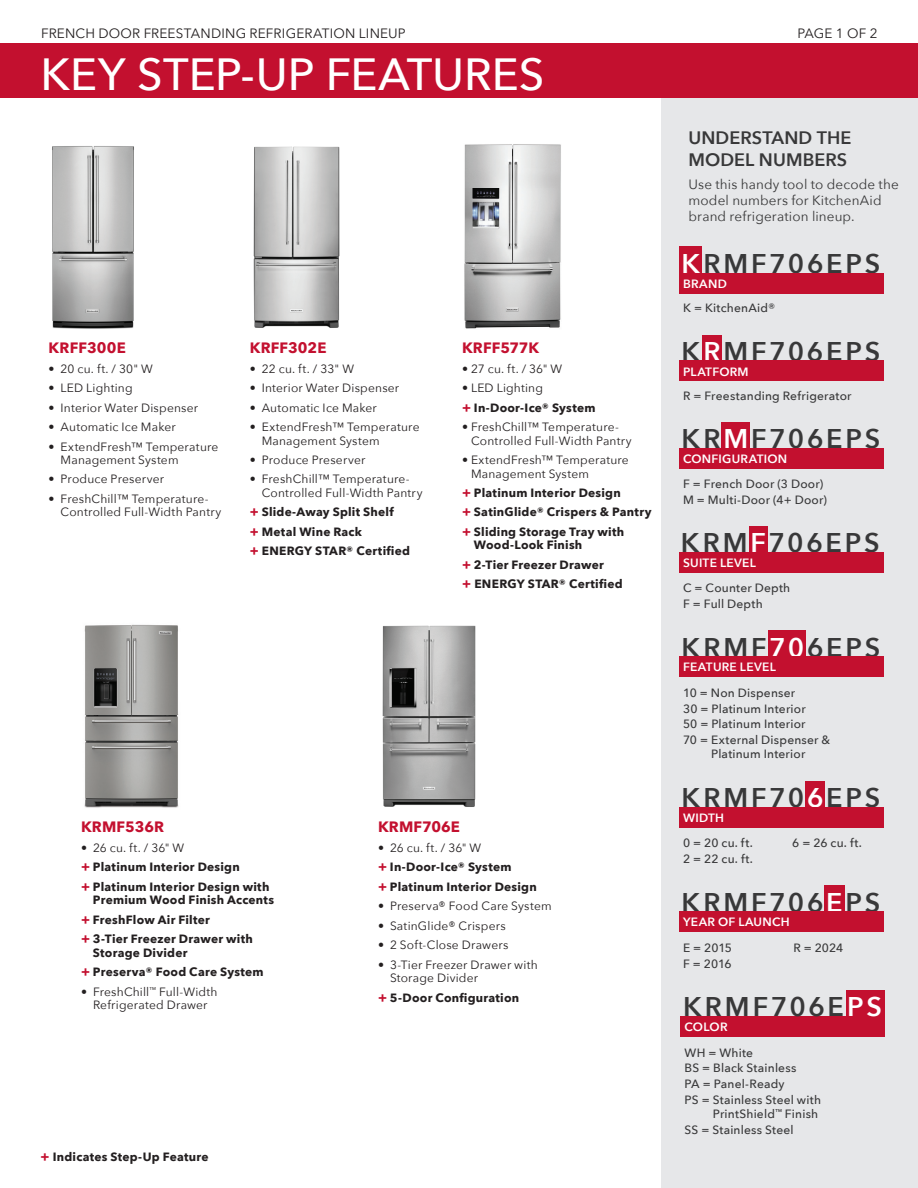
<style>
.page{position:relative;width:918px;height:1188px;background:#fff}
.page>*{position:absolute;margin:0;border:0;box-sizing:border-box;transform-origin:0 0}
.t1{font:500 45px "Avenir Next";color:#fff}
.t2{font:600 27px "Avenir Next";letter-spacing:.105em;color:#383839}
.t3{font:600 18px/21.6px "Avenir Next";letter-spacing:.005em;color:#383839}
.t4{font:700 15px "Avenir Next";letter-spacing:.01em;color:#c3102f}
.t5{font:700 15px "Avenir Next";letter-spacing:-.01em;color:#c3102f}
.t6{font:13.5px/16.2px "Avenir Next";letter-spacing:.01em;color:#383839}
.t7{font:13.5px "Avenir Next";letter-spacing:.015em;color:#231f20}
.t8{font:12px/13.5px "Avenir Next";letter-spacing:.015em;color:#231f20}
.t9{font:700 12px/19.5px "Avenir Next";letter-spacing:.02em;color:#231f20}
.t10{font:500 12px/15.8px "Avenir Next";letter-spacing:.015em;color:#383839}
.t11{font:600 12px "Avenir Next";letter-spacing:.02em;color:#fff}
.t12{font:500 12px/15.8px "Avenir Next";letter-spacing:-.015em;color:#383839}
.s1{font-size:13.5px;color:#c3102f}
.s2{font-weight:400}
.s3{color:#fff}
</style>
<div class="page">
<img style="left:52px;top:146px;width:82px;height:183px">
<img style="left:253px;top:146px;width:87px;height:182px">
<img style="left:84px;top:624px;width:95px;height:184px">
<img style="left:464px;top:144px;width:97px;height:185px">
<div style="left:662px;top:96px;width:256px;height:1092px;background:#e6e7e9"></div>
<div style="left:0;top:44px;width:918px;height:54px;background:#c3102f"></div>
<img style="left:28px;top:43px;width:531px;height:1px">
<img style="left:382px;top:625px;width:94px;height:182px">
<div style="left:679px;top:246px;width:23px;height:27px;background:#c3102f"></div>
<div style="left:679px;top:273px;width:204px;height:21px;background:#c3102f"></div>
<div style="left:722px;top:422px;width:28px;height:27px;background:#c3102f"></div>
<div style="left:679px;top:449px;width:204px;height:20px;background:#c3102f"></div>
<div style="left:702px;top:335px;width:19px;height:27px;background:#c3102f"></div>
<div style="left:679px;top:361px;width:204px;height:20px;background:#c3102f"></div>
<div style="left:768px;top:630px;width:37px;height:27px;background:#c3102f"></div>
<div style="left:679px;top:657px;width:204px;height:20px;background:#c3102f"></div>
<div style="left:805px;top:781px;width:20px;height:27px;background:#c3102f"></div>
<div style="left:679px;top:807px;width:204px;height:20px;background:#c3102f"></div>
<div style="left:749px;top:526px;width:19px;height:27px;background:#c3102f"></div>
<div style="left:679px;top:552px;width:204px;height:20px;background:#c3102f"></div>
<div style="left:824px;top:885px;width:21px;height:27px;background:#c3102f"></div>
<div style="left:679px;top:912px;width:204px;height:20px;background:#c3102f"></div>
<div style="left:846px;top:990px;width:39px;height:27px;background:#c3102f"></div>
<div style="left:681px;top:1017px;width:204px;height:20px;background:#c3102f"></div>
<p class="t7" style="left:41px;top:21px;width:366px">FRENCH DOOR FREESTANDING REFRIGERATION LINEUP</p>
<h1 class="t1" style="left:40px;top:36px;width:505px">KEY STEP-UP FEATURES</h1>
<p class="t4" style="left:49px;top:334px;width:79px">KRFF300E</p>
<p class="t8" style="left:49px;top:361px;width:106px">• 20 cu. ft. / 30" W</p>
<p class="t8" style="left:49px;top:381px;width:86px">• LED Lighting</p>
<p class="t8" style="left:49px;top:400px;width:151px">• Interior Water Dispenser</p>
<p class="t8" style="left:49px;top:420px;width:129px">• Automatic Ice Maker</p>
<p class="t8" style="left:61px;top:439px;width:159px;text-indent:-12px">• ExtendFresh™ Temperature<br>Management System</p>
<p class="t8" style="left:49px;top:472px;width:117px">• Produce Preserver</p>
<p class="t8" style="left:61px;top:491px;width:162px;text-indent:-12px">• FreshChill™ Temperature-<br>Controlled Full-Width Pantry</p>
<p class="t4" style="left:250px;top:334px;width:78px">KRFF302E</p>
<p class="t8" style="left:250px;top:361px;width:106px">• 22 cu. ft. / 33" W</p>
<p class="t8" style="left:250px;top:381px;width:151px">• Interior Water Dispenser</p>
<p class="t8" style="left:250px;top:400px;width:129px">• Automatic Ice Maker</p>
<p class="t8" style="left:262px;top:420px;width:159px;text-indent:-12px">• ExtendFresh™ Temperature<br>Management System</p>
<p class="t8" style="left:250px;top:453px;width:117px">• Produce Preserver</p>
<p class="t8" style="left:262px;top:472px;width:162px;text-indent:-12px">• FreshChill™ Temperature-<br>Controlled Full-Width Pantry</p>
<p class="t9" style="left:250px;top:502px;width:162px"><span class="s1">+</span> Slide-Away Split Shelf<br><span class="s1">+</span> Metal Wine Rack<br><span class="s1">+</span> ENERGY STAR® Certified</p>
<p class="t5" style="left:462px;top:334px;width:79px">KRFF577K</p>
<p class="t8" style="left:462px;top:361px;width:102px">• 27 cu. ft. / 36" W</p>
<p class="t9" style="left:462px;top:378px;width:135px"><span class="s2">• LED Lighting<br></span><span class="s1">+</span> In-Door-Ice® System</p>
<p class="t8" style="left:471px;top:420px;width:162px;text-indent:-9px">• FreshChill™ Temperature-<br>Controlled Full-Width Pantry</p>
<p class="t8" style="left:471px;top:453px;width:159px;text-indent:-9px">• ExtendFresh™ Temperature<br>Management System</p>
<p class="t9" style="left:462px;top:483px;width:191px"><span class="s1">+</span> Platinum Interior Design<br><span class="s1">+</span> SatinGlide® Crispers &amp; Pantry <span class="s1">+</span> Sliding Storage Tray with</p>
<p class="t9" style="left:462px;top:535px;width:162px;text-indent:12px">Wood-Look Finish<br><span class="s1">+</span> 2-Tier Freezer Drawer<br><span class="s1">+</span> ENERGY STAR® Certified</p>
<p class="t4" style="left:81px;top:814px;width:85px">KRMF536R</p>
<p class="t9" style="left:81px;top:838px;width:190px"><span class="s2">• 26 cu. ft. / 36" W<br></span><span class="s1">+</span> Platinum Interior Design<br><span class="s1">+</span> Platinum Interior Design with</p>
<p class="t9" style="left:81px;top:890px;width:195px;text-indent:12px">Premium Wood Finish Accents <span class="s1">+</span> FreshFlow Air Filter<br><span class="s1">+</span> 3-Tier Freezer Drawer with</p>
<p class="t9" style="left:81px;top:943px;width:184px;text-indent:12px">Storage Divider<br><span class="s1">+</span> Preserva® Food Care System</p>
<p class="t8" style="left:81px;top:984px;width:138px;text-align:center">• FreshChill<sup>™</sup> Full-Width<br>Refrigerated Drawer</p>
<p class="t9" style="left:40px;top:1147px;width:170px"><span class="s1">+</span> Indicates Step-Up Feature</p>
<p class="t4" style="left:378px;top:814px;width:84px">KRMF706E</p>
<p class="t9" style="left:378px;top:838px;width:160px"><span class="s2">• 26 cu. ft. / 36" W<br></span><span class="s1">+</span> In-Door-Ice® System<br><span class="s1">+</span> Platinum Interior Design</p>
<p class="t8" style="left:378px;top:899px;width:175px">• Preserva® Food Care System</p>
<p class="t8" style="left:378px;top:918px;width:129px">• SatinGlide® Crispers</p>
<p class="t8" style="left:378px;top:938px;width:132px">• 2 Soft-Close Drawers</p>
<p class="t8" style="left:390px;top:957px;width:149px;text-indent:-12px">• 3-Tier Freezer Drawer with<br>Storage Divider</p>
<p class="t9" style="left:378px;top:987px;width:143px"><span class="s1">+</span> 5-Door Configuration</p>
<p class="t7" style="left:797px;top:21px;width:82px">PAGE 1 OF 2</p>
<h3 class="t3" style="left:688px;top:126px;width:164px">UNDERSTAND THE<br>MODEL NUMBERS</h3>
<p class="t6" style="left:688px;top:176px;width:212px">Use this handy tool to decode the model numbers for KitchenAid brand refrigeration lineup.</p>
<h2 class="t2" style="left:682px;top:241px;width:200px"><span class="s3">K</span>RMF706EPS</h2>
<p class="t11" style="left:683px;top:273px;width:45px">BRAND</p>
<p class="t10" style="left:683px;top:300px;width:94px">K = KitchenAid®</p>
<h2 class="t2" style="left:682px;top:328px;width:200px">K<span class="s3">R</span>MF706EPS</h2>
<p class="t11" style="left:683px;top:361px;width:67px">PLATFORM</p>
<p class="t10" style="left:683px;top:387px;width:170px">R = Freestanding Refrigerator</p>
<h2 class="t2" style="left:682px;top:416px;width:200px">KR<span class="s3">M</span>F706EPS</h2>
<p class="t11" style="left:683px;top:449px;width:106px">CONFIGURATION</p>
<p class="t10" style="left:683px;top:475px;width:145px">F = French Door (3 Door)<br>M = Multi-Door (4+ Door)</p>
<h2 class="t2" style="left:681px;top:520px;width:200px">KRM<span class="s3">F</span>706EPS</h2>
<p class="t11" style="left:683px;top:552px;width:74px">SUITE LEVEL</p>
<p class="t10" style="left:683px;top:580px;width:109px">C = Counter Depth<br>F = Full Depth</p>
<h2 class="t2" style="left:682px;top:624px;width:200px">KRMF<span class="s3">70</span>6EPS</h2>
<p class="t11" style="left:683px;top:657px;width:94px">FEATURE LEVEL</p>
<p class="t10" style="left:683px;top:684px;width:149px">10 = Non Dispenser<br>30 = Platinum Interior<br>50 = Platinum Interior<br>70 = External Dispenser &amp;</p>
<p class="t10" style="left:711px;top:746px;width:96px">Platinum Interior</p>
<h2 class="t2" style="left:682px;top:775px;width:200px">KRMF70<span class="s3">6</span>EPS</h2>
<p class="t11" style="left:683px;top:807px;width:43px">WIDTH</p>
<p class="t10" style="left:683px;top:835px;width:71px">0 = 20 cu. ft.<br>2 = 22 cu. ft.</p>
<p class="t10" style="left:792px;top:835px;width:71px">6 = 26 cu. ft.</p>
<h2 class="t2" style="left:682px;top:879px;width:200px">KRMF706<span class="s3">E</span>PS</h2>
<p class="t11" style="left:683px;top:912px;width:108px">YEAR OF LAUNCH</p>
<p class="t12" style="left:683px;top:939px;width:51px">E = 2015<br>F = 2016</p>
<p class="t10" style="left:793px;top:939px;width:51px">R = 2024</p>
<h2 class="t2" style="left:683px;top:984px;width:200px">KRMF706E<span class="s3">PS</span></h2>
<p class="t11" style="left:685px;top:1017px;width:44px">COLOR</p>
<p class="t10" style="left:685px;top:1044px;width:138px">WH = White<br>BS = Black Stainless<br>PA = Panel-Ready<br>PS = Stainless Steel with</p>
<p class="t10" style="left:685px;top:1106px;width:135px;text-indent:28px">PrintShield<sup>™</sup> Finish<br>SS = Stainless Steel</p>
</div>
